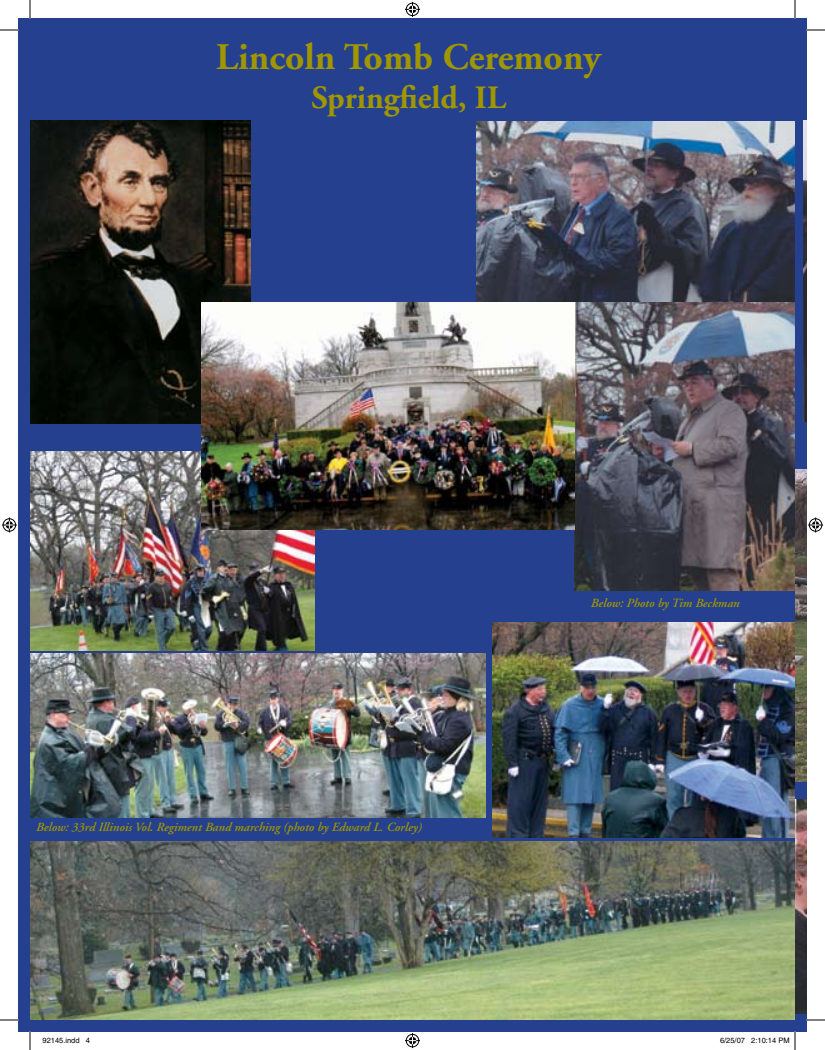
<style>
.page{position:relative;width:825px;height:1050px;background:#fff}
.page>*{position:absolute;margin:0;border:0;box-sizing:border-box;transform-origin:0 0}
.t1{font:700 37.5px "Adobe Garamond";color:#a09600}
.t2{font:700 32.5px "Adobe Garamond";color:#a09600}
.t3{font:italic 600 12.5px "Adobe Garamond";color:#a09600}
.t4{font:7.5px "Helvetica";color:#000}
</style>
<div class="page">
<div style="left:783px;top:19px;width:23px;height:1012px;background:#24408f"></div>
<div style="left:19px;top:19px;width:775px;height:1012px;background:#24408f"></div>
<img style="left:30px;top:452px;width:284px;height:198px">
<img style="left:575px;top:302px;width:220px;height:288px">
<img style="left:30px;top:653px;width:456px;height:164px">
<img style="left:30px;top:842px;width:765px;height:178px">
<img style="left:795px;top:799px;width:11px;height:215px">
<img style="left:803px;top:120px;width:3px;height:302px">
<img style="left:30px;top:120px;width:220px;height:304px">
<img style="left:493px;top:622px;width:302px;height:215px">
<img style="left:477px;top:121px;width:318px;height:181px">
<img style="left:202px;top:302px;width:373px;height:227px">
<img style="left:795px;top:470px;width:11px;height:312px">
<svg style="left:0;top:29px;width:19px;height:2px"></svg>
<svg style="left:806px;top:29px;width:19px;height:2px"></svg>
<svg style="left:0;top:1019px;width:19px;height:2px"></svg>
<svg style="left:806px;top:1019px;width:19px;height:2px"></svg>
<svg style="left:29px;top:0;width:2px;height:19px"></svg>
<svg style="left:29px;top:1031px;width:2px;height:19px"></svg>
<svg style="left:794px;top:0;width:2px;height:19px"></svg>
<svg style="left:405px;top:2px;width:15px;height:15px"></svg>
<svg style="left:405px;top:1033px;width:15px;height:15px"></svg>
<svg style="left:2px;top:518px;width:15px;height:14px"></svg>
<svg style="left:808px;top:518px;width:15px;height:14px"></svg>
<svg style="left:751px;top:1031px;width:45px;height:19px"></svg>
<h1 class="t1" style="left:216px;top:37px;width:386px">Lincoln Tomb Ceremony</h1>
<h2 class="t2" style="left:311px;top:80px;width:196px">Springfield, IL</h2>
<p class="t3" style="left:36px;top:821px;width:387px">Below: 33rd Illinois Vol. Regiment Band marching (photo by Edward L. Corley)</p>
<p class="t3" style="left:591px;top:596px;width:150px">Below: Photo by Tim Beckman</p>
<p class="t4" style="left:42px;top:1036px;width:49px">92145.indd 4</p>
<p class="t4" style="left:720px;top:1036px;width:71px">6/25/07 2:10:14 PM</p>
</div>
